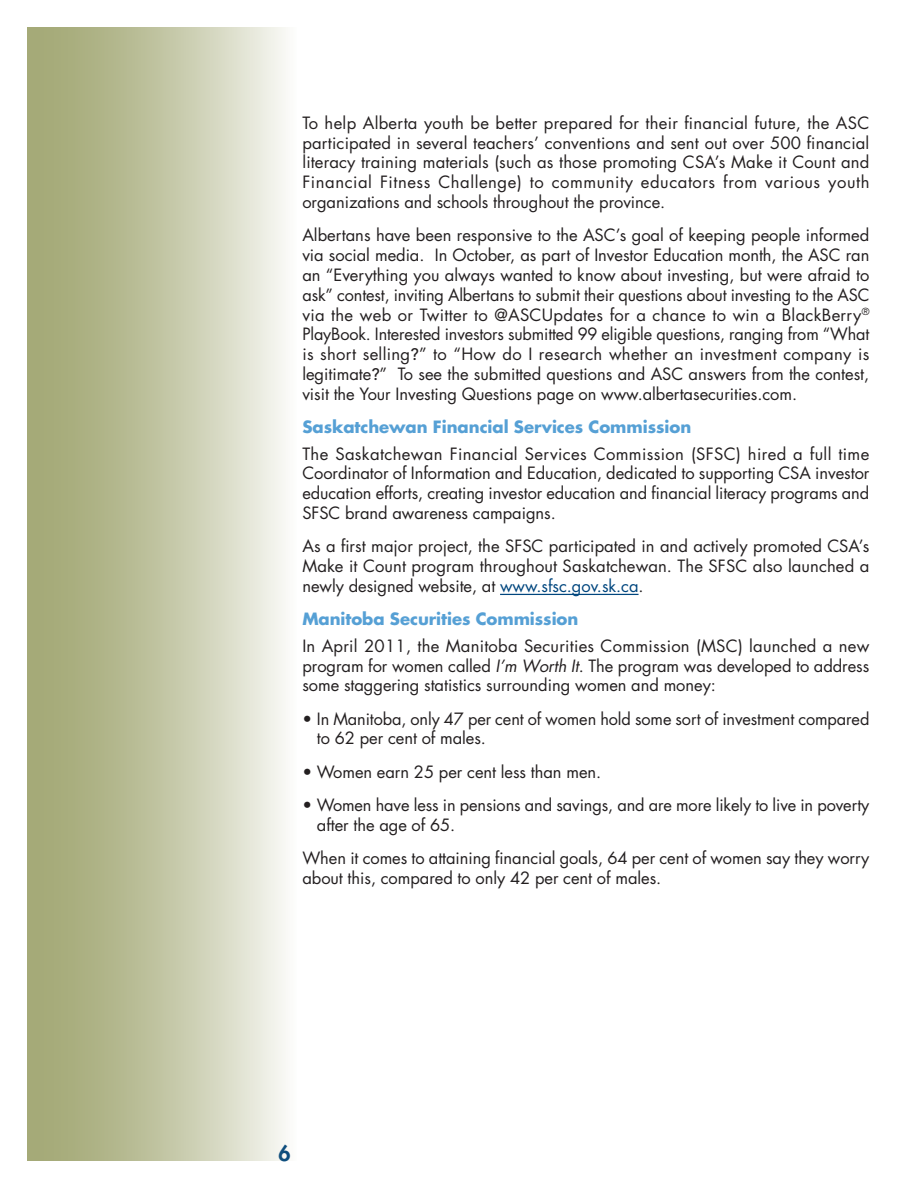
<style>
.page{position:relative;width:918px;height:1188px;background:#fff}
.page>*{position:absolute;margin:0;border:0;box-sizing:border-box;transform-origin:0 0}
.t1{font:800 21px "Futura";color:#00467e}
.t2{font:16.5px/19.8px "Futura";letter-spacing:-.005em;color:#231f20;text-align:justify}
.t3{font:700 16.5px "Futura";letter-spacing:-.005em;color:#56a0d5}
.s1{font-family:"Avenir";font-weight:500}
.s2{color:#00467e}
.s3{font-style:italic}
</style>
<div class="page">
<svg style="left:27px;top:27px;width:259px;height:1134px;background:#c4c7a7"></svg>
<hr style="left:500px;top:594px;width:139px;height:1px;background:#00467e">
<p class="t2" style="left:302px;top:113px;width:569px">To help Alberta youth be better prepared for their financial future, the ASC participated in several teachers’ conventions and sent out over 500 financial literacy training materials (such as those promoting CSA’s Make it Count and Financial Fitness Challenge) to community educators from various youth organizations and schools throughout the province.</p>
<p class="t2" style="left:302px;top:225px;width:569px">Albertans have been responsive to the ASC’s goal of keeping people informed via social media. In October, as part of Investor Education month, the ASC ran an “Everything you always wanted to know about investing, but were afraid to ask” contest, inviting Albertans to submit their questions about investing to the ASC via the web or Twitter to @ASCUpdates for a chance to win a BlackBerry<sup>® </sup>PlayBook. Interested investors submitted 99 eligible questions, ranging from “What is short selling<span class="s1">?</span>” to “How do I research whether an investment company is legitimate<span class="s1">?</span>” To see the submitted questions and ASC answers from the contest, visit the Your Investing Questions page on www.albertasecurities.com.</p>
<p class="t3" style="left:302px;top:415px;width:390px">Saskatchewan Financial Services Commission</p>
<p class="t2" style="left:302px;top:443px;width:569px">The Saskatchewan Financial Services Commission (SFSC) hired a full time Coordinator of Information and Education, dedicated to supporting CSA investor education efforts, creating investor education and financial literacy programs and SFSC brand awareness campaigns.</p>
<p class="t2" style="left:302px;top:536px;width:569px">As a first major project, the SFSC participated in and actively promoted CSA’s Make it Count program throughout Saskatchewan. The SFSC also launched a newly designed website, at <span class="s2">www.sfsc.gov.sk.ca</span>.</p>
<p class="t3" style="left:302px;top:608px;width:278px">Manitoba Securities Commission</p>
<p class="t2" style="left:302px;top:636px;width:569px">In April 2011, the Manitoba Securities Commission (MSC) launched a new program for women called <span class="s3">I’m Worth It</span>. The program was developed to address some staggering statistics surrounding women and money:</p>
<p class="t2" style="left:317px;top:708px;width:554px;text-indent:-14px">• In Manitoba, only 47 per cent of women hold some sort of investment compared to 62 per cent of males.</p>
<p class="t2" style="left:302px;top:762px;width:300px">• Women earn 25 per cent less than men.</p>
<p class="t2" style="left:317px;top:795px;width:554px;text-indent:-14px">• Women have less in pensions and savings, and are more likely to live in poverty after the age of 65.</p>
<p class="t2" style="left:302px;top:848px;width:568px">When it comes to attaining financial goals, 64 per cent of women say they worry about this, compared to only 42 per cent of males.</p>
<p class="t1" style="left:279px;top:1139px;width:14px">6</p>
</div>
